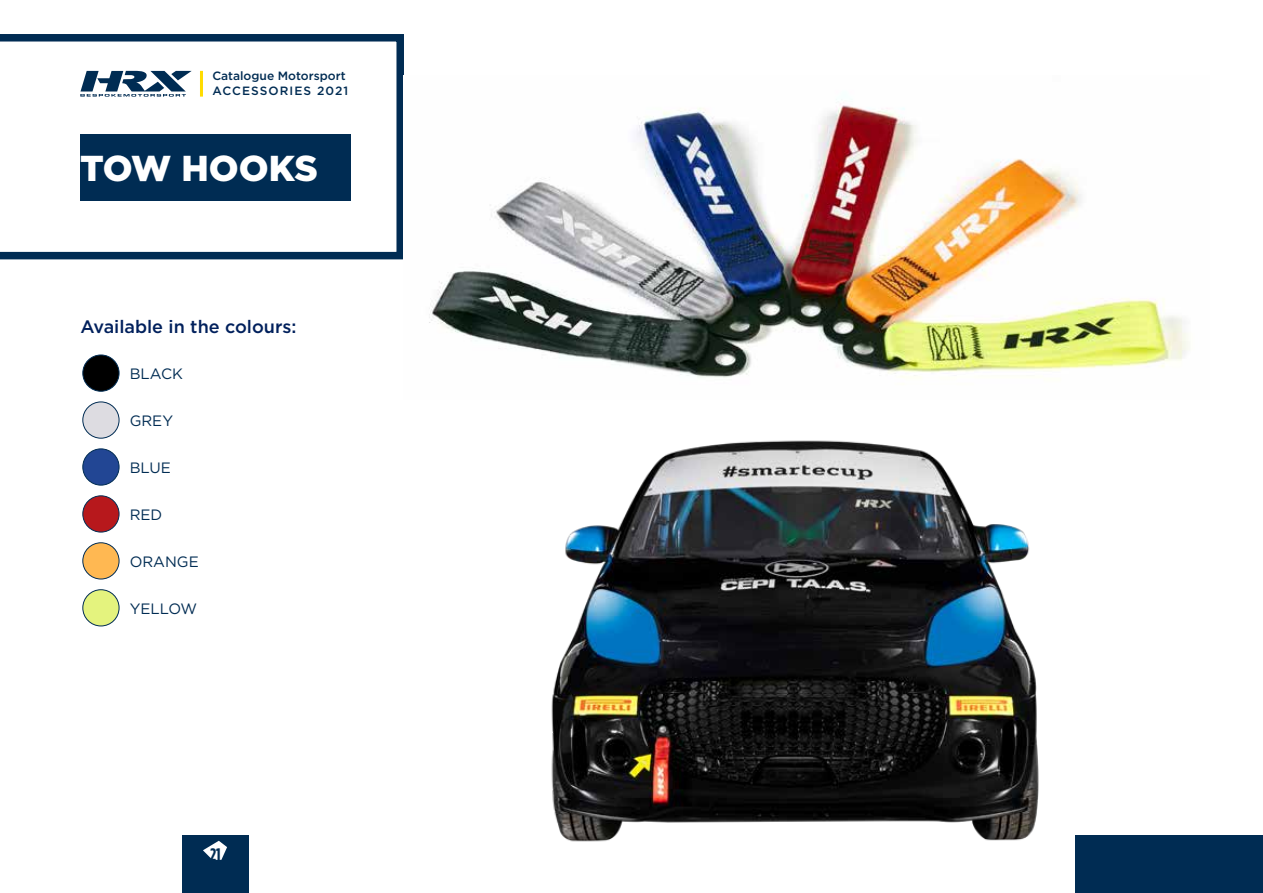
<style>
.page{position:relative;width:1263px;height:893px;background:#fff}
.page>*{position:absolute;margin:0;border:0;box-sizing:border-box;transform-origin:0 0}
.t1{font:900 36px "Gotham";letter-spacing:-.005em;color:#fff}
.t2{font:500 18px "Gotham";color:#00205c}
.t3{font:700 18px "Gotham Condensed";color:#002c53}
.t4{font:15px "Gotham";color:#002c53}
.t5{font:500 12px/14.4px "Gotham";color:#002c53}
</style>
<div class="page">
<div style="left:182px;top:835px;width:66px;height:58px;background:#002c53"></div>
<div style="left:1075px;top:835px;width:188px;height:58px;background:#002c53"></div>
<svg style="left:0;top:34px;width:404px;height:225px"></svg>
<hr style="left:200px;top:71px;width:3px;height:26px;background:#ffdc00">
<svg style="left:80px;top:71px;width:112px;height:26px"></svg>
<svg style="left:203px;top:841px;width:24px;height:19px"></svg>
<div style="left:80px;top:134px;width:271px;height:66px;background:#002c53"></div>
<img style="left:429px;top:99px;width:761px;height:279px">
<img style="left:551px;top:440px;width:488px;height:402px">
<div style="left:83px;top:355px;width:36px;height:36px;background:#000;border-radius:50%"></div>
<div style="left:82px;top:355px;width:37px;height:37px;border:1px solid #002c53;border-radius:50%"></div>
<div style="left:83px;top:402px;width:36px;height:36px;background:#dddce1;border-radius:50%"></div>
<div style="left:82px;top:402px;width:37px;height:37px;border:1px solid #002c53;border-radius:50%"></div>
<div style="left:83px;top:449px;width:36px;height:36px;background:#224694;border-radius:50%"></div>
<div style="left:82px;top:448px;width:37px;height:37px;border:1px solid #002c53;border-radius:50%"></div>
<div style="left:83px;top:496px;width:36px;height:36px;background:#b7181c;border-radius:50%"></div>
<div style="left:82px;top:495px;width:37px;height:37px;border:1px solid #002c53;border-radius:50%"></div>
<div style="left:83px;top:543px;width:36px;height:36px;background:#ffb852;border-radius:50%"></div>
<div style="left:82px;top:542px;width:37px;height:37px;border:1px solid #002c53;border-radius:50%"></div>
<div style="left:83px;top:590px;width:36px;height:36px;background:#e4f37e;border-radius:50%"></div>
<div style="left:82px;top:589px;width:37px;height:37px;border:1px solid #002c53;border-radius:50%"></div>
<p class="t5" style="left:212px;top:69px;width:137px">Catalogue Motorsport<br>ACCESSORIES 2021</p>
<h1 class="t1" style="left:80px;top:144px;width:239px">TOW HOOKS</h1>
<h2 class="t2" style="left:80px;top:315px;width:218px">Available in the colours:</h2>
<p class="t4" style="left:130px;top:364px;width:55px">BLACK</p>
<p class="t4" style="left:130px;top:411px;width:45px">GREY</p>
<p class="t4" style="left:130px;top:458px;width:43px">BLUE</p>
<p class="t4" style="left:130px;top:505px;width:34px">RED</p>
<p class="t4" style="left:130px;top:552px;width:71px">ORANGE</p>
<p class="t4" style="left:130px;top:599px;width:69px">YELLOW</p>
<h2 class="t3" style="left:210px;top:844px;width:12px">21</h2>
</div>
